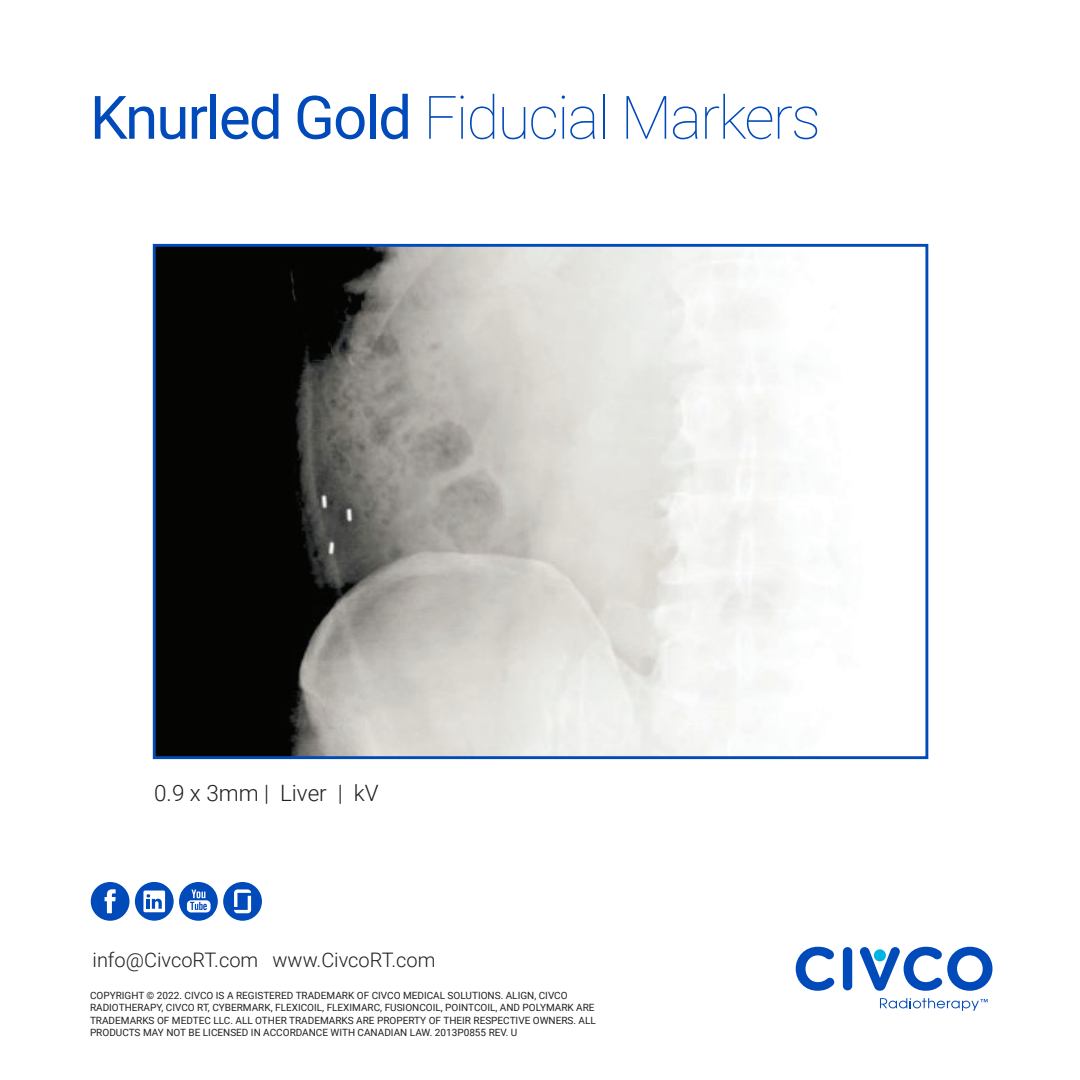
<style>
.page{position:relative;width:1080px;height:1080px;background:#fff}
.page>*{position:absolute;margin:0;border:0;box-sizing:border-box;transform-origin:0 0}
.t1{font:100 60px "Roboto";letter-spacing:-.03em;color:#004aba}
.t2{font:300 22.5px "Roboto";color:#231f20}
.t3{font:300 20px "Roboto";color:#231f20}
.t4{font:10px/12.5px "Roboto";color:#231f20}
.s1{font-weight:400}
</style>
<div class="page">
<svg style="left:796px;top:947px;width:38px;height:44px"></svg>
<div style="left:843px;top:947px;width:9px;height:43px;background:#004aba;border-radius:5px"></div>
<svg style="left:860px;top:947px;width:132px;height:44px"></svg>
<div style="left:874px;top:949px;width:12px;height:12px;background:#00b4e3;border-radius:50%"></div>
<svg style="left:880px;top:998px;width:108px;height:13px"></svg>
<svg style="left:91px;top:882px;width:171px;height:39px"></svg>
<img style="left:157px;top:248px;width:641px;height:507px">
<div style="left:153px;top:244px;width:775px;height:515px;border:3px solid #004aba"></div>
<p class="t1" style="left:90px;top:75px;width:732px"><span class="s1">Knurled Gold</span> Fiducial Markers</p>
<p class="t2" style="left:154px;top:777px;width:226px">0.9 x 3mm | Liver | kV</p>
<h3 class="t3" style="left:93px;top:946px;width:344px">info@CivcoRT.com www.CivcoRT.com</h3>
<p class="t4" style="left:90px;top:989px;width:507px">COPYRIGHT © 2022. CIVCO IS A REGISTERED TRADEMARK OF CIVCO MEDICAL SOLUTIONS. ALIGN, CIVCO RADIOTHERAPY, CIVCO RT, CYBERMARK, FLEXICOIL, FLEXIMARC, FUSIONCOIL, POINTCOIL, AND POLYMARK ARE TRADEMARKS OF MEDTEC LLC. ALL OTHER TRADEMARKS ARE PROPERTY OF THEIR RESPECTIVE OWNERS. ALL PRODUCTS MAY NOT BE LICENSED IN ACCORDANCE WITH CANADIAN LAW. 2013P0855 REV. U</p>
</div>
